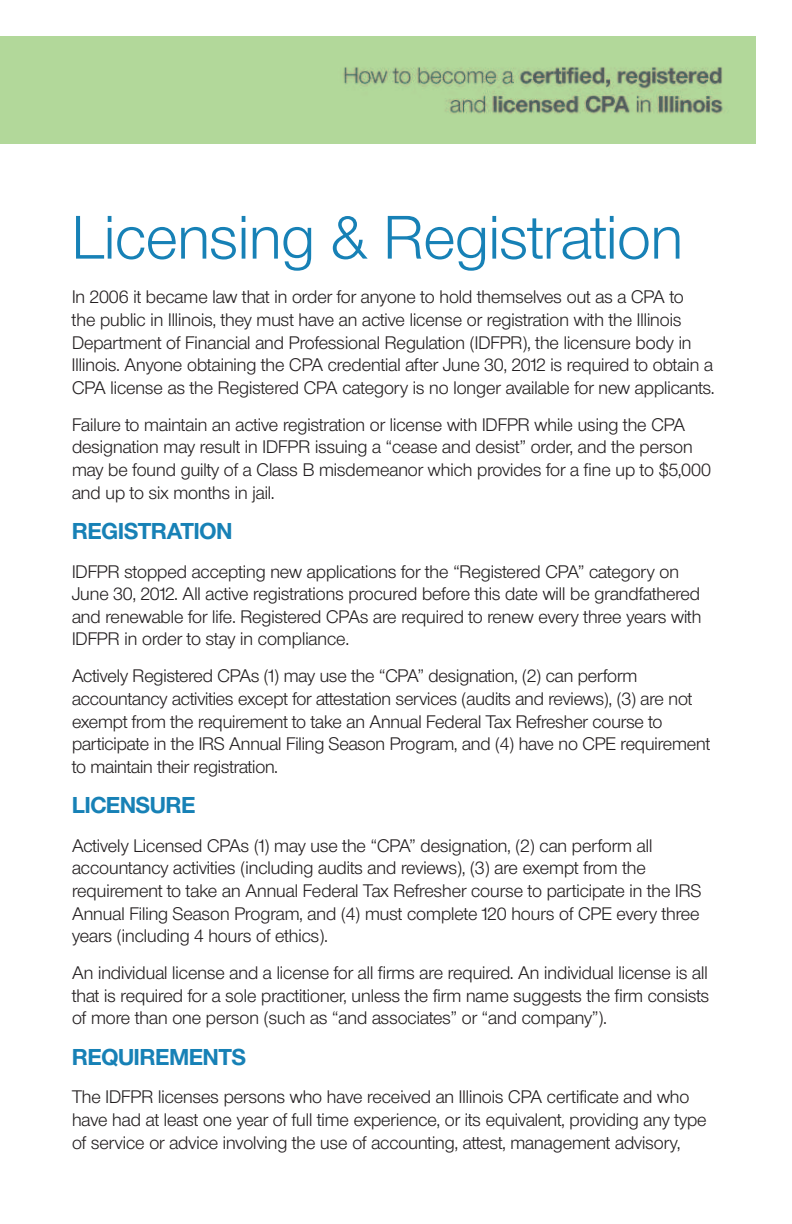
<style>
.page{position:relative;width:792px;height:1224px;background:#fff}
.page>*{position:absolute;margin:0;border:0;box-sizing:border-box;transform-origin:0 0}
.t1{font:64px "Nimbus San Nov D";color:#1781b6}
.t2{font:700 24px "Nimbus San Nov D";color:#1781b6}
.t3{font:19px/22.6px "Nimbus San Nov D";color:#231f20}
</style>
<div class="page">
<img style="left:0;top:36px;width:756px;height:108px">
<h1 class="t1" style="left:72px;top:199px;width:612px">Licensing &amp; Registration</h1>
<p class="t3" style="left:72px;top:286px;width:644px">In 2006 it became law that in order for anyone to hold themselves out as a CPA to<br>the public in Illinois, they must have an active license or registration with the Illinois Department of Financial and Professional Regulation (IDFPR), the licensure body in Illinois. Anyone obtaining the CPA credential after June 30, 2012 is required to obtain a CPA license as the Registered CPA category is no longer available for new applicants.</p>
<p class="t3" style="left:72px;top:413px;width:641px">Failure to maintain an active registration or license with IDFPR while using the CPA designation may result in IDFPR issuing a “cease and desist” order, and the person may be found guilty of a Class B misdemeanor which provides for a fine up to $5,000 and up to six months in jail.</p>
<p class="t2" style="left:72px;top:517px;width:162px">REGISTRATION</p>
<p class="t3" style="left:72px;top:560px;width:631px">IDFPR stopped accepting new applications for the “Registered CPA” category on June 30, 2012. All active registrations procured before this date will be grandfathered and renewable for life. Registered CPAs are required to renew every three years with IDFPR in order to stay in compliance.</p>
<p class="t3" style="left:72px;top:665px;width:640px">Actively Registered CPAs (1) may use the “CPA” designation, (2) can perform accountancy activities except for attestation services (audits and reviews), (3) are not exempt from the requirement to take an Annual Federal Tax Refresher course to participate in the IRS Annual Filing Season Program, and (4) have no CPE requirement to maintain their registration.</p>
<p class="t2" style="left:72px;top:791px;width:125px">LICENSURE</p>
<p class="t3" style="left:72px;top:834px;width:631px">Actively Licensed CPAs (1) may use the “CPA” designation, (2) can perform all accountancy activities (including audits and reviews), (3) are exempt from the requirement to take an Annual Federal Tax Refresher course to participate in the IRS Annual Filing Season Program, and (4) must complete 120 hours of CPE every three years (including 4 hours of ethics).</p>
<p class="t3" style="left:72px;top:961px;width:639px;text-align:justify">An individual license and a license for all firms are required. An individual license is all that is required for a sole practitioner, unless the firm name suggests the firm consists of more than one person (such as “and associates” or “and company”).</p>
<p class="t2" style="left:72px;top:1042px;width:176px">REQUIREMENTS</p>
<p class="t3" style="left:72px;top:1086px;width:636px">The IDFPR licenses persons who have received an Illinois CPA certificate and who have had at least one year of full time experience, or its equivalent, providing any type of service or advice involving the use of accounting, attest, management advisory,</p>
</div>
